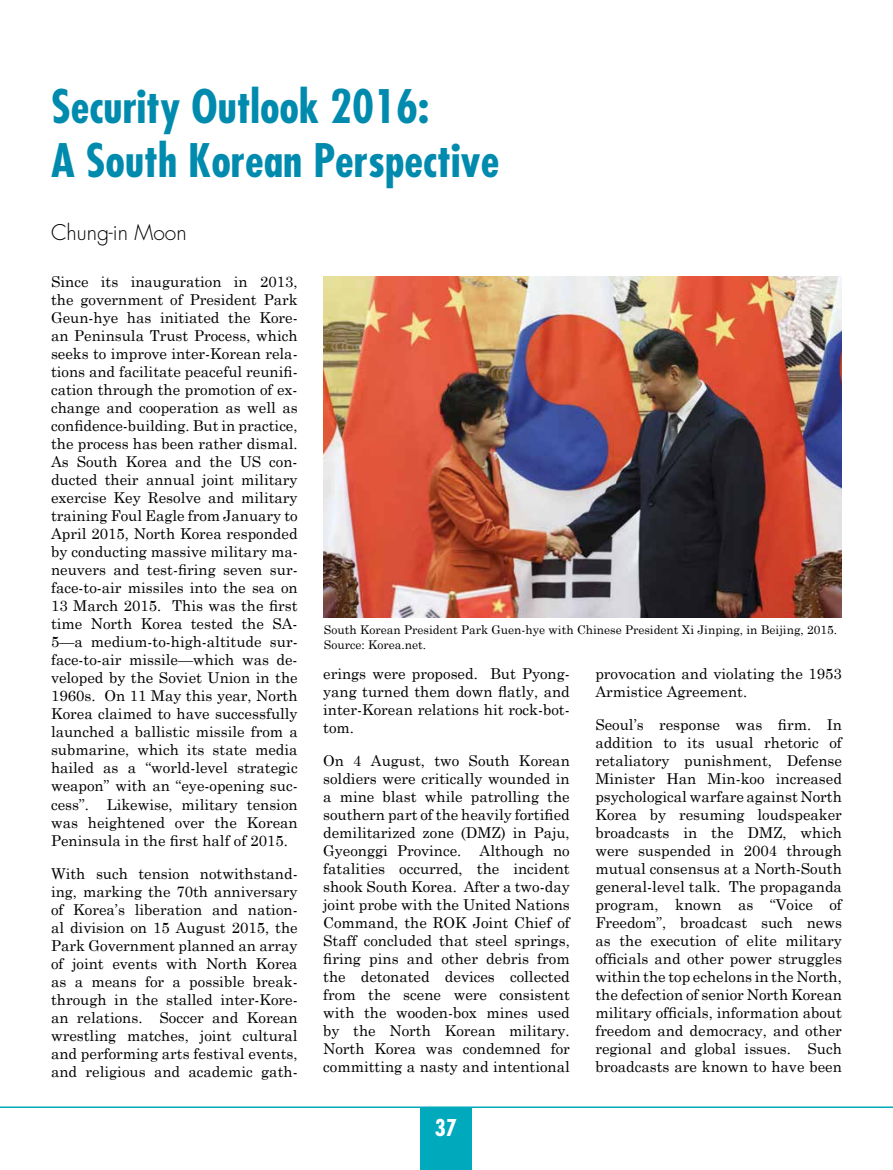
<style>
.page{position:relative;width:893px;height:1170px;background:#fff}
.page>*{position:absolute;margin:0;border:0;box-sizing:border-box;transform-origin:0 0}
.t1{font:700 condensed 45px/54px "Futura";color:#008bae}
.t2{font:700 condensed 22.5px "Futura";color:#fff}
.t3{font:300 21px "Futura";color:#000}
.t4{font:15px/18px "Century Schoolbook";color:#000;text-align:justify}
.t5{font:12px/15px "Century Schoolbook";color:#000}
</style>
<div class="page">
<hr style="left:0;top:1106px;width:893px;height:1px;background:#00a9bc">
<div style="left:420px;top:1107px;width:51px;height:62px;background:#00a9bc"></div>
<img style="left:324px;top:276px;width:517px;height:341px">
<h1 class="t1" style="left:51px;top:79px;width:450px">Security Outlook 2016:<br>A South Korean Perspective</h1>
<h3 class="t3" style="left:51px;top:218px;width:137px">Chung-in Moon</h3>
<p class="t4" style="left:51px;top:272px;width:248px">Since its inauguration in 2013, the government of President Park Geun-hye has initiated the Kore&shy;an Peninsula Trust Process, which seeks to improve inter-Korean rela&shy;tions and facilitate peaceful reunifi&shy;cation through the promotion of ex&shy;change and cooperation as well as confidence-building. But in practice, the process has been rather dismal.<br>As South Korea and the US con&shy;ducted their annual joint military exercise Key Resolve and military training Foul Eagle from January to April 2015, North Korea responded by conducting massive military ma&shy;neuvers and test-firing seven sur&shy;face-to-air missiles into the sea on 13 March 2015. This was the first time North Korea tested the SA-5—a medium-to-high-altitude sur&shy;face-to-air missile—which was de&shy;veloped by the Soviet Union in the 1960s. On 11 May this year, North Korea claimed to have successfully launched a ballistic missile from a submarine, which its state media hailed as a “world-level strategic weapon” with an “eye-opening suc&shy;cess”. Likewise, military tension was heightened over the Korean Peninsula in the first half of 2015.</p>
<p class="t4" style="left:51px;top:863px;width:248px">With such tension notwithstand&shy;ing, marking the 70th anniversary of Korea’s liberation and nation&shy;al division on 15 August 2015, the Park Government planned an array of joint events with North Korea as a means for a possible break&shy;through in the stalled inter-Kore&shy;an relations. Soccer and Korean wrestling matches, joint cultural and performing arts festival events, and religious and academic gath-</p>
<p class="t5" style="left:324px;top:622px;width:515px">South Korean President Park Guen-hye with Chinese President Xi Jinping, in Beijing, 2015.<br>Source: Korea.net.</p>
<p class="t4" style="left:323px;top:664px;width:248px">erings were proposed. But Pyong&shy;yang turned them down flatly, and inter-Korean relations hit rock-bot&shy;tom.</p>
<p class="t4" style="left:323px;top:751px;width:248px">On 4 August, two South Korean soldiers were critically wounded in a mine blast while patrolling the southern part of the heavily fortified demilitarized zone (DMZ) in Paju, Gyeonggi Province. Although no fatalities occurred, the incident shook South Korea. After a two-day joint probe with the United Nations Command, the ROK Joint Chief of Staff concluded that steel springs, firing pins and other debris from the detonated devices collected from the scene were consistent with the wooden-box mines used by the North Korean military.<br>North Korea was condemned for committing a nasty and intentional</p>
<p class="t4" style="left:595px;top:664px;width:248px">provocation and violating the 1953<br>Armistice Agreement.</p>
<p class="t4" style="left:595px;top:715px;width:248px">Seoul’s response was firm. In addition to its usual rhetoric of retaliatory punishment, Defense Minister Han Min-koo increased psychological warfare against North Korea by resuming loudspeaker broadcasts in the DMZ, which were suspended in 2004 through mutual consensus at a North-South general-level talk. The propaganda program, known as “Voice of Freedom”, broadcast such news as the execution of elite military officials and other power struggles within the top echelons in the North, the defection of senior North Korean military officials, information about freedom and democracy, and other regional and global issues. Such broadcasts are known to have been</p>
<h2 class="t2" style="left:435px;top:1113px;width:24px">37</h2>
</div>
